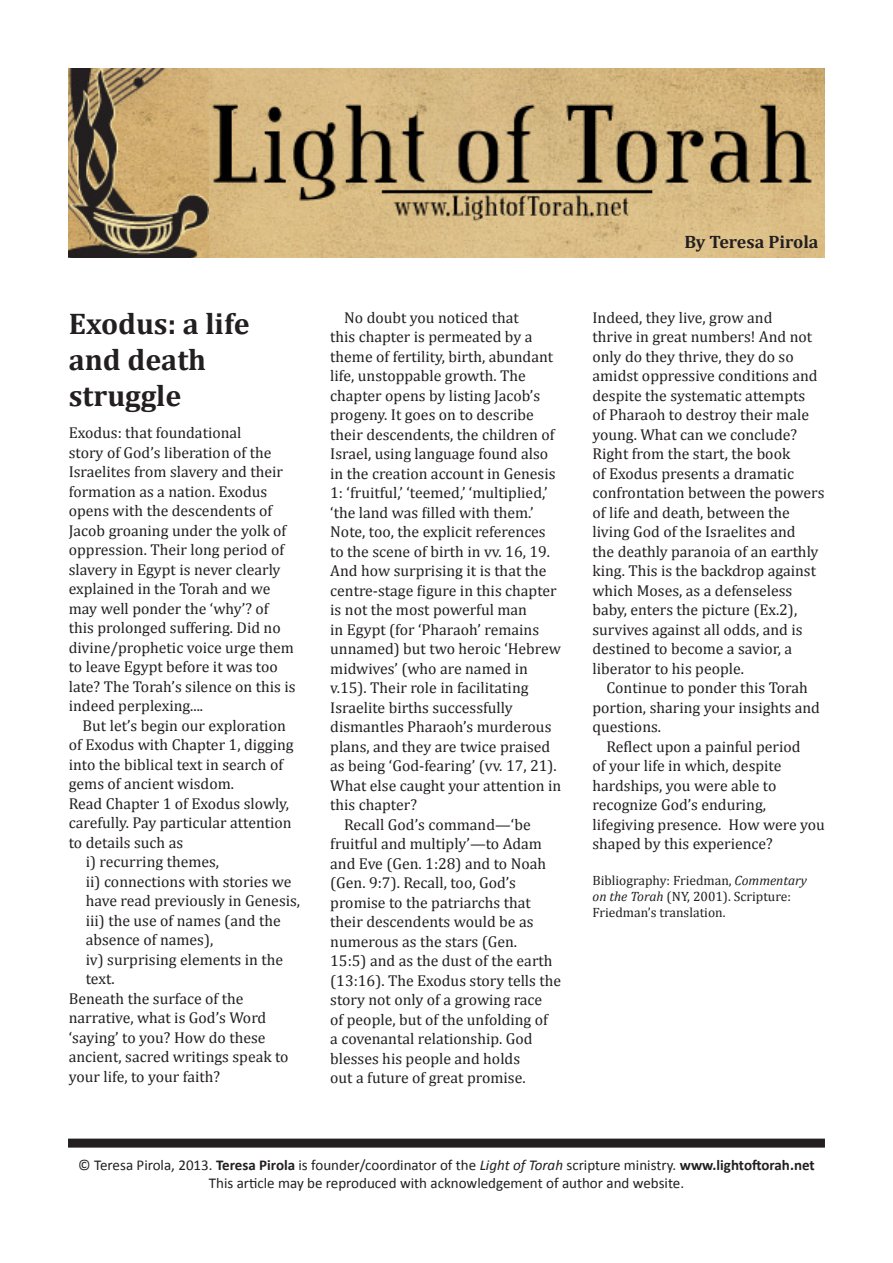
<style>
.page{position:relative;width:893px;height:1263px;background:#fff}
.page>*{position:absolute;margin:0;border:0;box-sizing:border-box;transform-origin:0 0}
.t1{font:700 30px/36px "Cambria";color:#231f20}
.t2{font:700 18px "Cambria";color:#231f20}
.t3{font:15.75px/19.5px "Cambria";color:#231f20}
.t4{font:15px "Calibri";color:#231f20}
.t5{font:13.5px/16.2px "Cambria";color:#231f20}
.s1{font-style:italic}
.s2{font-weight:700}
</style>
<div class="page">
<div style="left:68px;top:1138px;width:757px;height:9px;background:#231f20"></div>
<img style="left:208px;top:68px;width:617px;height:190px">
<img style="left:68px;top:68px;width:140px;height:190px">
<p class="t1" style="left:69px;top:305px;width:182px">Exodus: a life and death struggle</p>
<p class="t3" style="left:69px;top:423px;width:228px">Exodus: that foundational<br>story of God’s liberation of the<br>Israelites from slavery and their formation as a nation. Exodus opens with the descendents of<br>Jacob groaning under the yolk of oppression. Their long period of slavery in Egypt is never clearly explained in the Torah and we may well ponder the ‘why’? of this prolonged suffering. Did no divine/prophetic voice urge them to leave Egypt before it was too late? The Torah’s silence on this is indeed perplexing....</p>
<p class="t3" style="left:69px;top:715px;width:226px;text-indent:14px">But let’s begin our exploration of Exodus with Chapter 1, digging into the biblical text in search of gems of ancient wisdom.</p>
<p class="t3" style="left:69px;top:793px;width:224px">Read Chapter 1 of Exodus slowly, carefully. Pay particular attention to details such as</p>
<p class="t3" style="left:86px;top:852px;width:135px">i) recurring themes,</p>
<p class="t3" style="left:86px;top:871px;width:216px">ii) connections with stories we have read previously in Genesis,</p>
<p class="t3" style="left:86px;top:910px;width:196px">iii) the use of names (and the absence of names),</p>
<p class="t3" style="left:86px;top:949px;width:199px">iv) surprising elements in the text.</p>
<p class="t3" style="left:69px;top:988px;width:221px">Beneath the surface of the narrative, what is God’s Word ‘saying’ to you? How do these ancient, sacred writings speak to your life, to your faith?</p>
<p class="t3" style="left:330px;top:307px;width:232px;text-indent:14px">No doubt you noticed that<br>this chapter is permeated by a theme of fertility, birth, abundant life, unstoppable growth. The chapter opens by listing Jacob’s progeny. It goes on to describe their descendents, the children of<br>Israel, using language found also in the creation account in Genesis<br>1: ‘fruitful,’ ‘teemed,’ ‘multiplied,’ ‘the land was filled with them.’<br>Note, too, the explicit references to the scene of birth in vv. 16, 19.<br>And how surprising it is that the centre-stage figure in this chapter is not the most powerful man<br>in Egypt (for ‘Pharaoh’ remains unnamed) but two heroic ‘Hebrew midwives’ (who are named in v.15). Their role in facilitating<br>Israelite births successfully dismantles Pharaoh’s murderous plans, and they are twice praised as being ‘God-fearing’ (vv. 17, 21).<br>What else caught your attention in this chapter?</p>
<p class="t3" style="left:330px;top:814px;width:232px;text-indent:14px">Recall God’s command—‘be fruitful and multiply’—to Adam and Eve (Gen. 1:28) and to Noah (Gen. 9:7). Recall, too, God’s promise to the patriarchs that their descendents would be as numerous as the stars (Gen.<br>15:5) and as the dust of the earth (13:16). The Exodus story tells the story not only of a growing race<br>of people, but of the unfolding of<br>a covenantal relationship. God blesses his people and holds<br>out a future of great promise.</p>
<p class="t2" style="left:684px;top:230px;width:136px">By Teresa Pirola</p>
<p class="t3" style="left:592px;top:307px;width:234px">Indeed, they live, grow and<br>thrive in great numbers! And not only do they thrive, they do so amidst oppressive conditions and despite the systematic attempts<br>of Pharaoh to destroy their male young. What can we conclude?<br>Right from the start, the book<br>of Exodus presents a dramatic confrontation between the powers of life and death, between the living God of the Israelites and<br>the deathly paranoia of an earthly king. This is the backdrop against which Moses, as a defenseless baby, enters the picture (Ex.2), survives against all odds, and is destined to become a savior, a liberator to his people.</p>
<p class="t3" style="left:592px;top:678px;width:229px;text-indent:14px">Continue to ponder this Torah portion, sharing your insights and questions.</p>
<p class="t3" style="left:592px;top:736px;width:234px;text-indent:14px">Reflect upon a painful period<br>of your life in which, despite hardships, you were able to recognize God’s enduring, lifegiving presence. How were you shaped by this experience?</p>
<p class="t5" style="left:592px;top:872px;width:216px">Bibliography: Friedman, <span class="s1">Commentary on the Torah</span> (NY, 2001). Scripture:<br>Friedman’s translation.</p>
<p class="t4" style="left:78px;top:1155px;width:738px">© Teresa Pirola, 2013. <span class="s2">Teresa Pirola</span> is founder/coordinator of the <span class="s1">Light of Torah</span> scripture ministry. <span class="s2">www.lightoftorah.net</span></p>
<p class="t4" style="left:209px;top:1173px;width:477px">This article may be reproduced with acknowledgement of author and website.</p>
</div>
